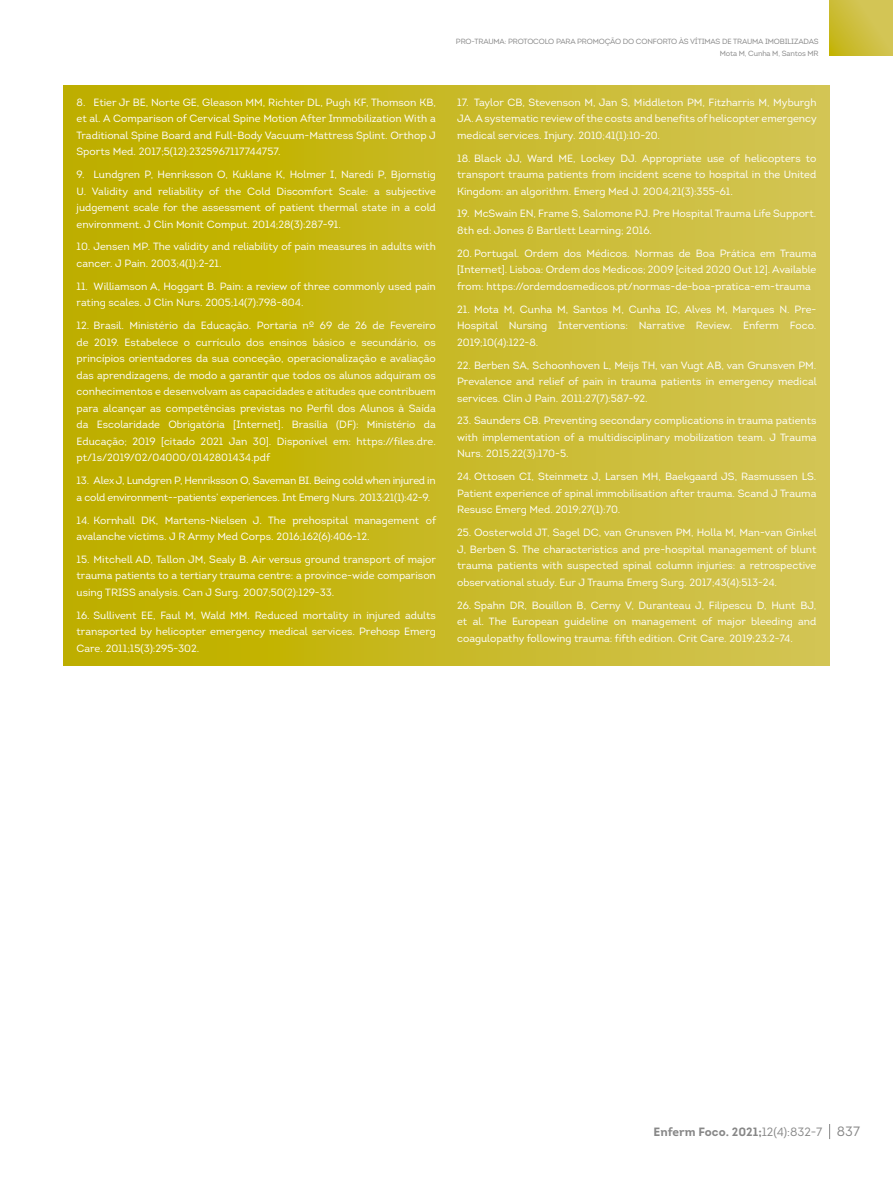
<style>
.page{position:relative;width:893px;height:1191px;background:#fff}
.page>*{position:absolute;margin:0;border:0;box-sizing:border-box;transform-origin:0 0}
.t1{font:700 12px "Intro";color:#878787}
.t2{font:10.5px/16.5px "Intro";color:#fff;text-align:justify}
.t3{font:10.5px/16.5px "Intro";letter-spacing:-.02em;color:#fff}
.t4{font:7.5px/12px "Intro";letter-spacing:-.02em;color:#878787;text-align:center}
.s1{font-weight:400}
.s2{font-weight:400;font-size:13.5px}
</style>
<div class="page">
<svg style="left:829px;top:0;width:64px;height:56px;background:#cebf3f"></svg>
<div style="left:64px;top:85px;width:765px;height:580px;background:linear-gradient(to right,#bdad00,#d3c556)"></div>
<svg style="left:829px;top:1124px;width:1px;height:15px"></svg>
<p class="t2" style="left:77px;top:94px;width:361px">8. Etier Jr BE, Norte GE, Gleason MM, Richter DL, Pugh KF, Thomson KB, et al. A Comparison of Cervical Spine Motion After Immobilization With a Traditional Spine Board and Full-Body Vacuum-Mattress Splint. Orthop J Sports Med. 2017;5(12):2325967117744757.</p>
<p class="t2" style="left:77px;top:166px;width:361px">9. Lundgren P, Henriksson O, Kuklane K, Holmer I, Naredi P, Bjornstig U. Validity and reliability of the Cold Discomfort Scale: a subjective judgement scale for the assessment of patient thermal state in a cold environment. J Clin Monit Comput. 2014;28(3):287-91.</p>
<p class="t2" style="left:77px;top:239px;width:361px">10. Jensen MP. The validity and reliability of pain measures in adults with cancer. J Pain. 2003;4(1):2-21.</p>
<p class="t2" style="left:77px;top:278px;width:361px">11. Williamson A, Hoggart B. Pain: a review of three commonly used pain rating scales. J Clin Nurs. 2005;14(7):798-804.</p>
<p class="t2" style="left:77px;top:317px;width:361px">12. Brasil. Ministério da Educação. Portaria nº 69 de 26 de Fevereiro de 2019. Estabelece o currículo dos ensinos básico e secundário, os princípios orientadores da sua conceção, operacionalização e avaliação das aprendizagens, de modo a garantir que todos os alunos adquiram os conhecimentos e desenvolvam as capacidades e atitudes que contribuem para alcançar as competências previstas no Perfil dos Alunos à Saída da Escolaridade Obrigatória [Internet]. Brasília (DF): Ministério da Educação; 2019 [citado 2021 Jan 30]. Disponível em: https://files.dre. pt/1s/2019/02/04000/0142801434.pdf</p>
<p class="t3" style="left:77px;top:472px;width:361px">13. Alex J, Lundgren P, Henriksson O, Saveman BI. Being cold when injured in a cold environment--patients’ experiences. Int Emerg Nurs. 2013;21(1):42-9.</p>
<p class="t2" style="left:77px;top:512px;width:361px">14. Kornhall DK, Martens-Nielsen J. The prehospital management of avalanche victims. J R Army Med Corps. 2016;162(6):406-12.</p>
<p class="t2" style="left:77px;top:551px;width:361px">15. Mitchell AD, Tallon JM, Sealy B. Air versus ground transport of major trauma patients to a tertiary trauma centre: a province-wide comparison using TRISS analysis. Can J Surg. 2007;50(2):129-33.</p>
<p class="t2" style="left:77px;top:607px;width:361px">16. Sullivent EE, Faul M, Wald MM. Reduced mortality in injured adults transported by helicopter emergency medical services. Prehosp Emerg Care. 2011;15(3):295-302.</p>
<p class="t4" style="left:456px;top:35px;width:29px">PRO-Trauma</p>
<p class="t4" style="left:505px;top:35px;width:10px">: protocolo</p>
<p class="t4" style="left:556px;top:35px;width:6px">para</p>
<p class="t4" style="left:577px;top:35px;width:7px">promo</p>
<p class="t4" style="left:605px;top:35px;width:38px">ção do conforto</p>
<p class="t4" style="left:679px;top:35px;width:17px">às vítimas</p>
<p class="t4" style="left:722px;top:35px;width:18px">de trauma</p>
<p class="t4" style="left:720px;top:35px;width:100px">imobilizadas<br>Mota M, Cunha M, Santos MR</p>
<p class="t2" style="left:457px;top:94px;width:361px">17. Taylor CB, Stevenson M, Jan S, Middleton PM, Fitzharris M, Myburgh JA. A systematic review of the costs and benefits of helicopter emergency medical services. Injury. 2010;41(1):10-20.</p>
<p class="t2" style="left:457px;top:150px;width:361px">18. Black JJ, Ward ME, Lockey DJ. Appropriate use of helicopters to transport trauma patients from incident scene to hospital in the United Kingdom: an algorithm. Emerg Med J. 2004;21(3):355-61.</p>
<p class="t2" style="left:457px;top:205px;width:361px">19. McSwain EN, Frame S, Salomone PJ. Pre Hospital Trauma Life Support.<br>8th ed: Jones &amp; Bartlett Learning; 2016.</p>
<p class="t2" style="left:457px;top:245px;width:361px">20. Portugal. Ordem dos Médicos. Normas de Boa Prática em Trauma [Internet]. Lisboa: Ordem dos Medicos; 2009 [cited 2020 Out 12]. Available from: https://ordemdosmedicos.pt/normas-de-boa-pratica-em-trauma</p>
<p class="t2" style="left:457px;top:301px;width:361px">21. Mota M, Cunha M, Santos M, Cunha IC, Alves M, Marques N. Pre-Hospital Nursing Interventions: Narrative Review. Enferm Foco.<br>2019;10(4):122-8.</p>
<p class="t2" style="left:457px;top:357px;width:361px">22. Berben SA, Schoonhoven L, Meijs TH, van Vugt AB, van Grunsven PM.<br>Prevalence and relief of pain in trauma patients in emergency medical services. Clin J Pain. 2011;27(7):587-92.</p>
<p class="t2" style="left:457px;top:412px;width:361px">23. Saunders CB. Preventing secondary complications in trauma patients with implementation of a multidisciplinary mobilization team. J Trauma Nurs. 2015;22(3):170-5.</p>
<p class="t2" style="left:457px;top:468px;width:361px">24. Ottosen CI, Steinmetz J, Larsen MH, Baekgaard JS, Rasmussen LS.<br>Patient experience of spinal immobilisation after trauma. Scand J Trauma Resusc Emerg Med. 2019;27(1):70.</p>
<p class="t2" style="left:457px;top:524px;width:361px">25. Oosterwold JT, Sagel DC, van Grunsven PM, Holla M, Man-van Ginkel J, Berben S. The characteristics and pre-hospital management of blunt trauma patients with suspected spinal column injuries: a retrospective observational study. Eur J Trauma Emerg Surg. 2017;43(4):513-24.</p>
<p class="t2" style="left:457px;top:597px;width:361px">26. Spahn DR, Bouillon B, Cerny V, Duranteau J, Filipescu D, Hunt BJ, et al. The European guideline on management of major bleeding and coagulopathy following trauma: fifth edition. Crit Care. 2019;23:2-74.</p>
<p class="t1" style="left:654px;top:1123px;width:208px">Enferm Foco. 2021;<span class="s1">12(4):832-7</span> <span class="s2">837</span></p>
</div>
